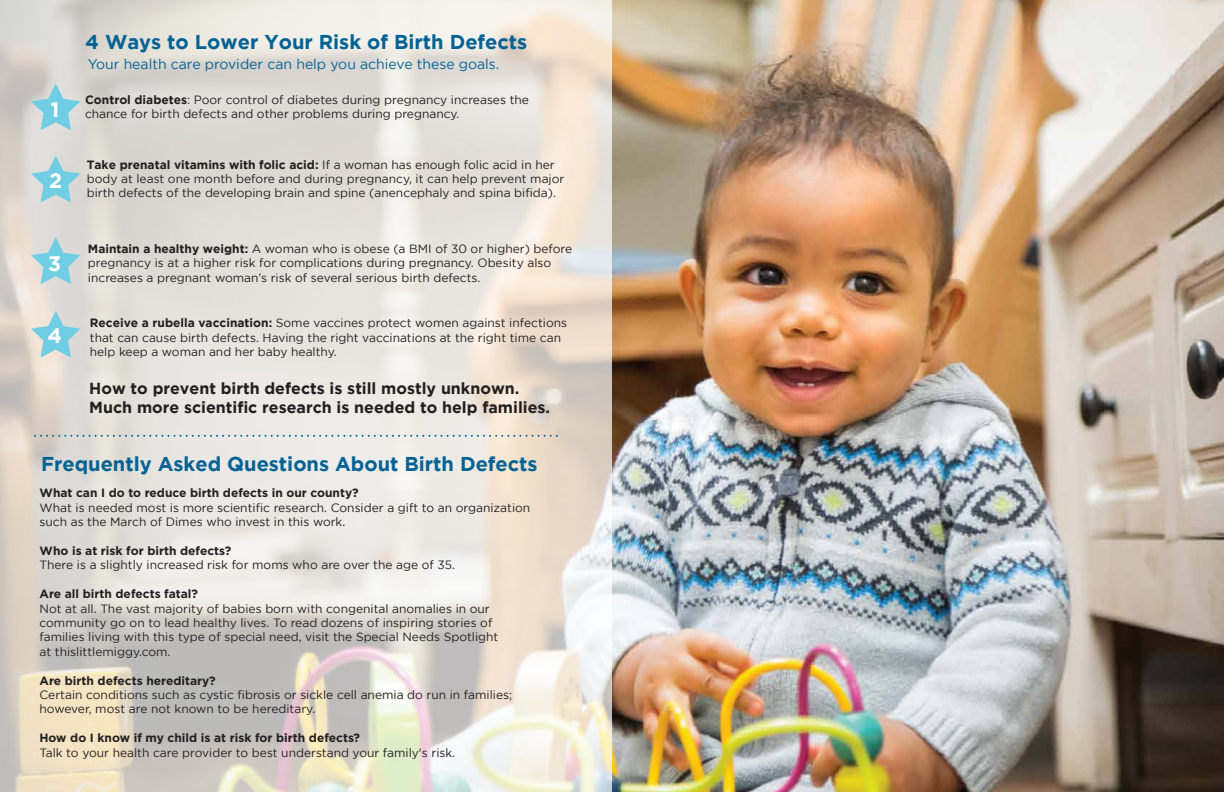
<style>
.page{position:relative;width:1224px;height:792px;background:#fff}
.page>*{position:absolute;margin:0;border:0;box-sizing:border-box;transform-origin:0 0}
.t1{font:700 21px "Gotham";color:#fff}
.t2{font:700 20px "Gotham";color:#036294}
.t3{font:700 16px/19.2px "Gotham";color:#231f20}
.t4{font:14px "Gotham";color:#036294}
.t5{font:12px/14.4px "Gotham";color:#231f20}
.t6{font:700 12px "Gotham";color:#231f20}
.s1{font-weight:700}
</style>
<div class="page">
<img style="left:612px;top:0;width:612px;height:792px">
<svg style="left:0;top:0;width:612px;height:792px;background:#e3ded6"></svg>
<svg style="left:31px;top:83px;width:49px;height:47px;background:#acd3db"></svg>
<svg style="left:31px;top:156px;width:49px;height:47px;background:#add5dd"></svg>
<svg style="left:31px;top:237px;width:49px;height:47px;background:#afd5dc"></svg>
<svg style="left:31px;top:311px;width:49px;height:47px;background:#b4d7dc"></svg>
<svg style="left:35px;top:435px;width:525px;height:2px"></svg>
<h2 class="t2" style="left:85px;top:31px;width:444px">4 Ways to Lower Your Risk of Birth Defects</h2>
<h1 class="t1" style="left:50px;top:97px;width:10px">1</h1>
<h1 class="t1" style="left:49px;top:169px;width:15px">2</h1>
<h1 class="t1" style="left:48px;top:251px;width:15px">3</h1>
<h1 class="t1" style="left:48px;top:324px;width:16px">4</h1>
<p class="t4" style="left:88px;top:57px;width:413px">Your health care provider can help you achieve these goals.</p>
<p class="t5" style="left:85px;top:92px;width:445px"><span class="s1">Control diabetes</span>: Poor control of diabetes during pregnancy increases the chance for birth defects and other problems during pregnancy.</p>
<p class="t5" style="left:87px;top:157px;width:479px"><span class="s1">Take prenatal vitamins with folic acid:</span> If a woman has enough folic acid in her body at least one month before and during pregnancy, it can help prevent major birth defects of the developing brain and spine (anencephaly and spina bifida).</p>
<p class="t5" style="left:88px;top:241px;width:486px"><span class="s1">Maintain a healthy weight:</span> A woman who is obese (a BMI of 30 or higher) before pregnancy is at a higher risk for complications during pregnancy. Obesity also increases a pregnant woman’s risk of several serious birth defects.</p>
<p class="t5" style="left:90px;top:316px;width:479px"><span class="s1">Receive a rubella vaccination:</span> Some vaccines protect women against infections that can cause birth defects. Having the right vaccinations at the right time can help keep a woman and her baby healthy.</p>
<h3 class="t3" style="left:89px;top:378px;width:462px">How to prevent birth defects is still mostly unknown.<br>Much more scientific research is needed to help families.</h3>
<h2 class="t2" style="left:41px;top:452px;width:498px">Frequently Asked Questions About Birth Defects</h2>
<p class="t6" style="left:40px;top:486px;width:321px">What can I do to reduce birth defects in our county?</p>
<p class="t5" style="left:40px;top:500px;width:492px">What is needed most is more scientific research. Consider a gift to an organization such as the March of Dimes who invest in this work.</p>
<p class="t6" style="left:40px;top:544px;width:193px">Who is at risk for birth defects?</p>
<p class="t5" style="left:40px;top:558px;width:417px">There is a slightly increased risk for moms who are over the age of 35.</p>
<p class="t6" style="left:40px;top:587px;width:160px">Are all birth defects fatal?</p>
<p class="t5" style="left:40px;top:601px;width:460px">Not at all. The vast majority of babies born with congenital anomalies in our community go on to lead healthy lives. To read dozens of inspiring stories of families living with this type of special need, visit the Special Needs Spotlight at thislittlemiggy.com.</p>
<p class="t6" style="left:40px;top:673px;width:178px">Are birth defects hereditary?</p>
<p class="t5" style="left:40px;top:687px;width:474px">Certain conditions such as cystic fibrosis or sickle cell anemia do run in families; however, most are not known to be hereditary.</p>
<p class="t6" style="left:40px;top:731px;width:322px">How do I know if my child is at risk for birth defects?</p>
<p class="t5" style="left:40px;top:745px;width:417px">Talk to your health care provider to best understand your family's risk.</p>
</div>
